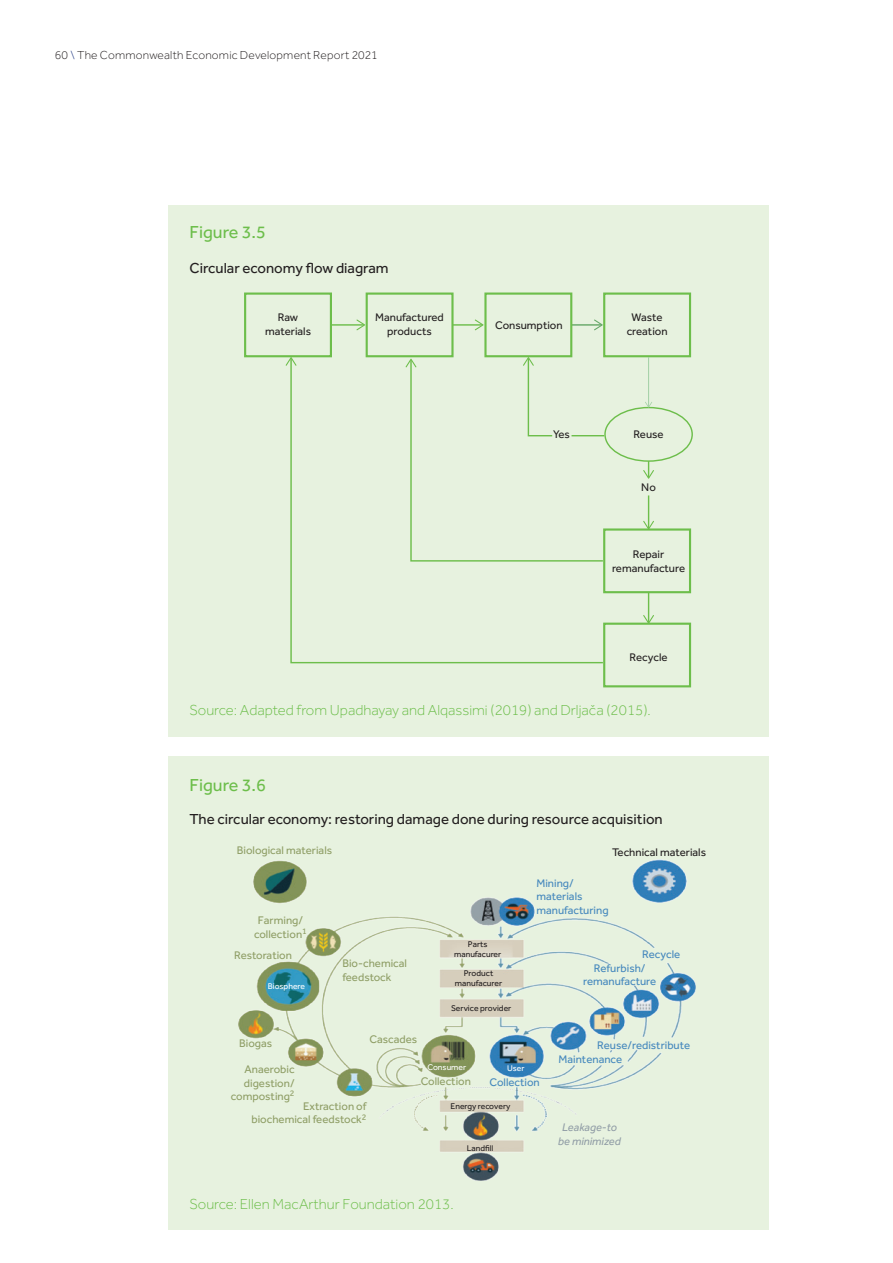
<style>
.page{position:relative;width:893px;height:1263px;background:#fff}
.page>*{position:absolute;margin:0;border:0;box-sizing:border-box;transform-origin:0 0}
.t1{font:18px "Effra";color:#6dbe4b}
.t2{font:300 15px "Effra";color:#6dbe4b}
.t3{font:15px "Effra";color:#231f20}
.t4{font:300 12px "Effra";letter-spacing:.015em;color:#231f20}
.t5{font:11.4px/13.6px "Effra";color:#8f9e66;text-align:right}
.t6{font:11.4px/13.6px "Effra";color:#231f20;text-align:center}
.t7{font:11.4px/13.6px "Effra";color:#4588bd;text-align:center}
.t8{font:italic 11.4px/13.6px "Effra";color:#919da6;text-align:center}
.t9{font:8.55px/10.2px "Effra";color:#231f20;text-align:center}
.t10{font:8.55px "Effra";color:#fff}
.s1{color:#203882}
</style>
<div class="page">
<div style="left:168px;top:205px;width:601px;height:531px;background:#e7f2df"></div>
<svg style="left:244px;top:292px;width:448px;height:395px"></svg>
<div style="left:604px;top:407px;width:89px;height:55px;border:1px solid #6dbe4b;border-radius:50%"></div>
<hr style="left:648px;top:357px;width:1px;height:50px;background:#a1cfa4">
<svg style="left:645px;top:402px;width:7px;height:6px"></svg>
<hr style="left:648px;top:495px;width:1px;height:33px;background:#6dbe4b">
<svg style="left:643px;top:521px;width:11px;height:8px"></svg>
<svg style="left:643px;top:461px;width:11px;height:18px"></svg>
<hr style="left:648px;top:592px;width:1px;height:30px;background:#6dbe4b">
<svg style="left:643px;top:615px;width:11px;height:9px"></svg>
<svg style="left:290px;top:357px;width:314px;height:307px"></svg>
<svg style="left:286px;top:357px;width:10px;height:9px"></svg>
<div style="left:168px;top:757px;width:601px;height:473px;background:#e7f2df"></div>
<img style="left:238px;top:859px;width:458px;height:322px">
<p class="t4" style="left:55px;top:48px;width:324px">60 <span class="s1">\</span> The Commonwealth Economic Development Report 2021</p>
<h1 class="t1" style="left:190px;top:222px;width:78px">Figure 3.5</h1>
<h2 class="t3" style="left:190px;top:259px;width:201px">Circular economy flow diagram</h2>
<p class="t6" style="left:265px;top:310px;width:48px">Raw materials</p>
<p class="t6" style="left:375px;top:310px;width:70px">Manufactured products</p>
<p class="t6" style="left:495px;top:318px;width:69px">Consumption</p>
<p class="t6" style="left:553px;top:427px;width:18px">Yes</p>
<p class="t6" style="left:627px;top:310px;width:42px">Waste creation</p>
<p class="t6" style="left:633px;top:427px;width:32px">Reuse</p>
<p class="t6" style="left:641px;top:480px;width:16px">No</p>
<p class="t6" style="left:612px;top:547px;width:74px">Repair remanufacture</p>
<p class="t6" style="left:630px;top:650px;width:39px">Recycle</p>
<h2 class="t2" style="left:190px;top:702px;width:463px">Source: Adapted from Upadhayay and Alqassimi (2019) and Drljača (2015).</h2>
<h1 class="t1" style="left:190px;top:774px;width:78px">Figure 3.6</h1>
<h2 class="t3" style="left:190px;top:810px;width:475px">The circular economy: restoring damage done during resource acquisition</h2>
<p class="t5" style="left:237px;top:843px;width:97px">Biological materials</p>
<p class="t6" style="left:612px;top:845px;width:95px">Technical materials</p>
<p class="t5" style="left:254px;top:914px;width:54px;text-align:center">Farming/ collection<sup>1</sup></p>
<p class="t5" style="left:234px;top:948px;width:59px">Restoration</p>
<p class="t10" style="left:268px;top:981px;width:39px">Biosphere</p>
<p class="t5" style="left:342px;top:956px;width:66px;text-align:left">Bio-chemical feedstock</p>
<p class="t9" style="left:454px;top:939px;width:49px">Parts manufacurer</p>
<p class="t9" style="left:455px;top:968px;width:49px">Product manufacurer</p>
<p class="t9" style="left:451px;top:1003px;width:62px">Service provider</p>
<p class="t7" style="left:536px;top:876px;width:74px;text-align:left">Mining/ materials manufacturing</p>
<p class="t7" style="left:642px;top:947px;width:39px">Recycle</p>
<p class="t7" style="left:583px;top:961px;width:74px">Refurbish/ remanufacture</p>
<p class="t5" style="left:369px;top:1032px;width:49px">Cascades</p>
<p class="t5" style="left:239px;top:1036px;width:35px">Biogas</p>
<p class="t5" style="left:231px;top:1062px;width:65px">Anaerobic digestion/ composting<sup>2</sup></p>
<p class="t5" style="left:251px;top:1099px;width:117px">Extraction of biochemical feedstock<sup>2</sup></p>
<p class="t10" style="left:427px;top:1062px;width:40px">Consumer</p>
<p class="t10" style="left:507px;top:1063px;width:19px">User</p>
<p class="t5" style="left:421px;top:1074px;width:52px">Collection</p>
<p class="t7" style="left:490px;top:1075px;width:52px">Collection</p>
<p class="t9" style="left:451px;top:1101px;width:61px">Energy recovery</p>
<p class="t9" style="left:467px;top:1143px;width:28px">Landfill</p>
<h2 class="t2" style="left:190px;top:1195px;width:266px">Source: Ellen MacArthur Foundation 2013.</h2>
<p class="t7" style="left:597px;top:1038px;width:95px">Reuse/redistribute</p>
<p class="t7" style="left:559px;top:1052px;width:65px">Maintenance</p>
<p class="t8" style="left:558px;top:1120px;width:64px">Leakage-to be minimized</p>
</div>
